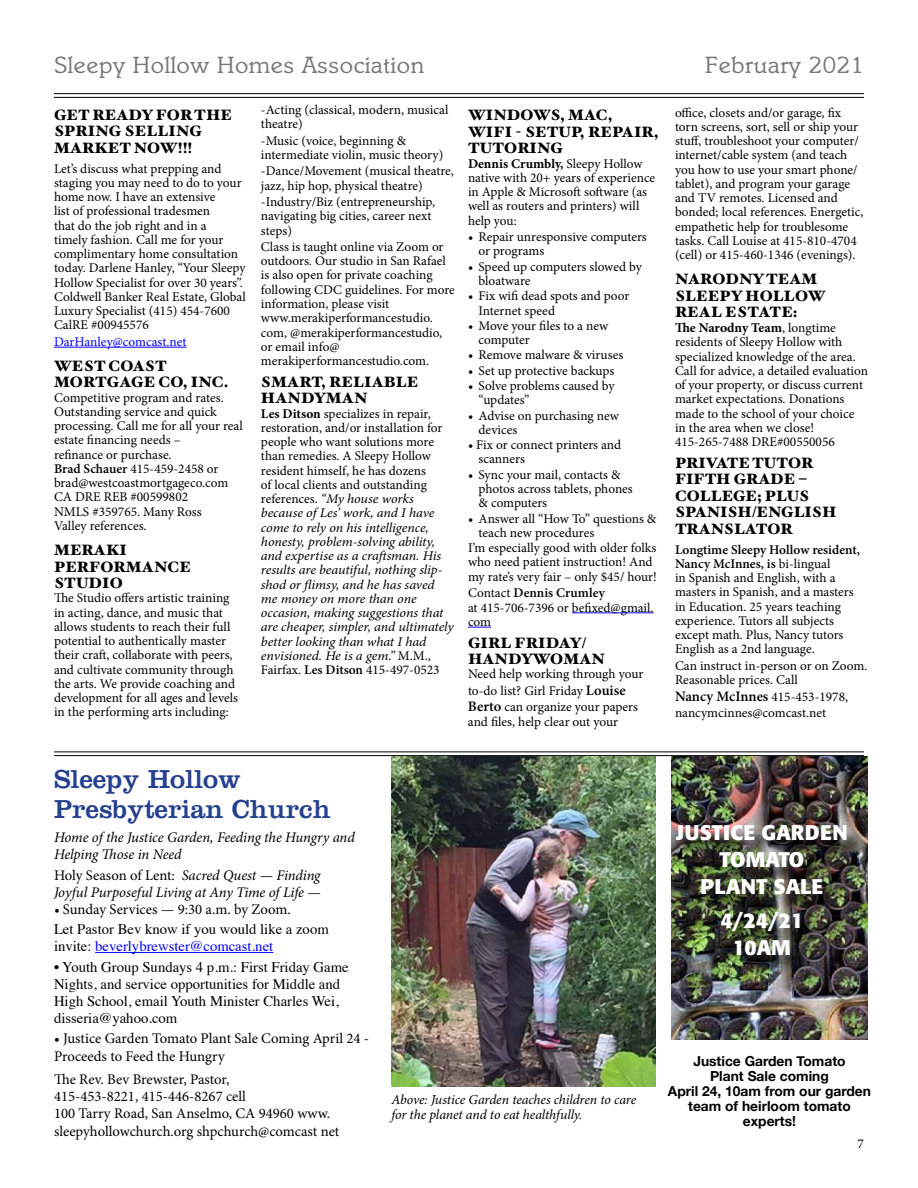
<style>
.page{position:relative;width:918px;height:1188px;background:#fff}
.page>*{position:absolute;margin:0;border:0;box-sizing:border-box;transform-origin:0 0}
.t1{font:27px/30px "Clarendon";color:#24408f}
.t2{font:24px "Italia";letter-spacing:.025em;color:#77787b}
.t3{font:700 21px/27px "Formata";color:#fff;text-align:center}
.t4{font:900 15px/16.5px "Hoefler Text";letter-spacing:.01em;color:#000}
.t5{font:14.7px/17.1px "Minion Pro";color:#000}
.t6{font:14.7px/17.1px "Times";color:#000}
.t7{font:italic 14.7px/17.1px "Minion Pro";letter-spacing:-.01em;color:#000}
.t8{font:700 13.8px/15px "Helvetica Neue";color:#000;text-align:center}
.t9{font:italic 13.8px/15px "Minion Pro";letter-spacing:-.01em;color:#000}
.t10{font:700 13.5px "Minion Pro";letter-spacing:-.005em;color:#000}
.t11{font:13.5px "Minion Pro";color:#000}
.t12{font:13.35px/14.2px "Minion Pro";color:#000}
.t13{font:italic 13.35px/14.2px "Minion Pro";letter-spacing:-.01em;color:#000}
.t14{font:13.35px "Minion Pro";color:#00f}
.s1{font-weight:600}
.s2{font-weight:700;font-style:normal}
.s3{font-style:normal}
.s4{font-weight:600;font-style:normal}
.s5{font-weight:700}
.s6{font-weight:600;font-size:14.55px}
.s7{font-weight:400;font-size:13.35px}
.s8{font-style:italic}
.s9{color:#00f}
</style>
<div class="page">
<hr style="left:54px;top:93px;width:810px;height:1px;background:#000">
<hr style="left:54px;top:97px;width:810px;height:1px;background:#000">
<hr style="left:54px;top:751px;width:810px;height:1px;background:#000">
<hr style="left:54px;top:755px;width:810px;height:1px;background:#000">
<hr style="left:54px;top:347px;width:133px;height:1px;background:#00f">
<hr style="left:572px;top:613px;width:82px;height:1px;background:#00f">
<svg style="left:468px;top:627px;width:23px;height:1px"></svg>
<img style="left:672px;top:756px;width:195px;height:284px">
<hr style="left:95px;top:952px;width:178px;height:1px;background:#00f">
<img style="left:392px;top:756px;width:263px;height:330px">
<div style="left:679px;top:827px;width:186px;height:146px;background:#000;opacity:.75"></div>
<h2 class="t2" style="left:54px;top:51px;width:372px">Sleepy Hollow Homes Association</h2>
<h2 class="t2" style="left:705px;top:51px;width:161px">February 2021</h2>
<p class="t4" style="left:54px;top:107px;width:180px">GET READY FOR THE<br>SPRING SELLING<br>MARKET NOW!!!</p>
<p class="t12" style="left:54px;top:161px;width:193px">Let’s discuss what prepping and staging you may need to do to your home now. I have an extensive<br>list of professional tradesmen<br>that do the job right and in a<br>timely fashion. Call me for your complimentary home consultation today. Darlene Hanley, “Your Sleepy<br>Hollow Specialist for over 30 years”.<br>Coldwell Banker Real Estate, Global<br>Luxury Specialist (415) 454-7600<br>CalRE #00945576</p>
<p class="t14" style="left:54px;top:333px;width:134px">DarHanley@comcast.net</p>
<p class="t4" style="left:54px;top:358px;width:176px">WEST COAST<br>MORTGAGE CO, INC.</p>
<p class="t12" style="left:54px;top:390px;width:190px">Competitive program and rates.<br>Outstanding service and quick processing. Call me for all your real estate financing needs –<br>refinance or purchase.<br><span class="s1">Brad Schauer</span> 415-459-2458 or brad@westcoastmortgageco.com<br>CA DRE REB #00599802<br>NMLS #359765. Many Ross<br>Valley references.</p>
<p class="t4" style="left:54px;top:542px;width:138px">MERAKI<br>PERFORMANCE<br>STUDIO</p>
<p class="t12" style="left:54px;top:591px;width:186px">The Studio offers artistic training in acting, dance, and music that allows students to reach their full potential to authentically master their craft, collaborate with peers, and cultivate community through the arts. We provide coaching and development for all ages and levels in the performing arts including:</p>
<p class="t12" style="left:261px;top:103px;width:189px">-Acting (classical, modern, musical theatre)</p>
<p class="t12" style="left:261px;top:133px;width:184px">-Music (voice, beginning &amp; intermediate violin, music theory)</p>
<p class="t12" style="left:261px;top:164px;width:194px">-Dance/Movement (musical theatre, jazz, hip hop, physical theatre)</p>
<p class="t12" style="left:261px;top:195px;width:176px">-Industry/Biz (entrepreneurship, navigating big cities, career next steps)</p>
<p class="t12" style="left:261px;top:240px;width:195px">Class is taught online via Zoom or outdoors. Our studio in San Rafael is also open for private coaching following CDC guidelines. For more information, please visit www.merakiperformancestudio. com, @merakiperformancestudio, or email info@ merakiperformancestudio.com.</p>
<p class="t4" style="left:261px;top:374px;width:159px">SMART, RELIABLE<br>HANDYMAN</p>
<p class="t13" style="left:261px;top:406px;width:194px"><span class="s2">Les Ditson</span> <span class="s3">specializes in repair, restoration, and/or installation for people who want solutions more than remedies. A Sleepy Hollow resident himself, he has dozens<br>of local clients and outstanding references.</span> “My house works because of Les’ work, and I have come to rely on his intelligence, honesty, problem-solving ability, and expertise as a craftsman. His results are beautiful, nothing slip&shy;shod or flimsy, and he has saved me money on more than one occasion, making suggestions that are cheaper, simpler, and ultimately better looking than what I had envisioned. He is a gem.” <span class="s3">M.M.,<br>Fairfax.</span> <span class="s4">Les Ditson</span> <span class="s3">415-497-0523</span></p>
<p class="t4" style="left:468px;top:107px;width:192px">WINDOWS, MAC,<br>WIFI - SETUP, REPAIR,<br>TUTORING</p>
<p class="t12" style="left:468px;top:156px;width:189px"><span class="s5">Dennis Crumbly,</span> Sleepy Hollow native with 20+ years of experience in Apple &amp; Microsoft software (as well as routers and printers) will help you:</p>
<p class="t12" style="left:479px;top:230px;width:170px;text-indent:-11px">• Repair unresponsive computers or programs</p>
<p class="t12" style="left:479px;top:259px;width:165px;text-indent:-11px">• Speed up computers slowed by bloatware</p>
<p class="t12" style="left:479px;top:289px;width:152px;text-indent:-11px">• Fix wifi dead spots and poor<br>Internet speed</p>
<p class="t12" style="left:479px;top:319px;width:131px;text-indent:-11px">• Move your files to a new computer</p>
<p class="t12" style="left:468px;top:348px;width:157px">• Remove malware &amp; viruses</p>
<p class="t12" style="left:468px;top:363px;width:148px">• Set up protective backups</p>
<p class="t12" style="left:479px;top:379px;width:138px;text-indent:-11px">• Solve problems caused by “updates”</p>
<p class="t12" style="left:479px;top:408px;width:142px;text-indent:-11px">• Advise on purchasing new devices</p>
<p class="t12" style="left:479px;top:438px;width:144px;text-indent:-11px">• Fix or connect printers and scanners</p>
<p class="t12" style="left:479px;top:467px;width:156px;text-indent:-11px">• Sync your mail, contacts &amp; photos across tablets, phones &amp; computers</p>
<p class="t12" style="left:468px;top:511px;width:190px">• Answer all “How To” questions &amp;</p>
<p class="t12" style="left:479px;top:526px;width:117px">teach new procedures</p>
<p class="t12" style="left:468px;top:541px;width:190px">I’m especially good with older folks</p>
<p class="t12" style="left:468px;top:555px;width:186px">who need patient instruction! And</p>
<p class="t12" style="left:468px;top:569px;width:190px">my rate’s very fair – only $45/ hour!</p>
<p class="t12" style="left:468px;top:586px;width:187px">Contact <span class="s1">Dennis Crumley<br></span>at 415-706-7396 or befixed@gmail. com</p>
<p class="t4" style="left:468px;top:634px;width:138px">GIRL FRIDAY/<br>HANDYWOMAN</p>
<p class="t12" style="left:468px;top:666px;width:177px;line-height:16.5px">Need help working through your to-do list? Girl Friday <span class="s6">Louise<br>Berto</span> can organize your papers</p>
<p class="t12" style="left:468px;top:714px;width:152px">and files, help clear out your</p>
<p class="t12" style="left:675px;top:105px;width:190px">office, closets and/or garage, fix torn screens, sort, sell or ship your stuff, troubleshoot your computer/ internet/cable system (and teach you how to use your smart phone/ tablet), and program your garage and TV remotes. Licensed and bonded; local references. Energetic, empathetic help for troublesome tasks. Call Louise at 415-810-4704 (cell) or 415-460-1346 (evenings).</p>
<p class="t4" style="left:675px;top:271px;width:152px">NARODNY TEAM<br>SLEEPY HOLLOW<br>REAL ESTATE:</p>
<p class="t10" style="left:675px;top:318px;width:162px">The Narodny Team<span class="s7">, longtime</span></p>
<p class="t12" style="left:675px;top:335px;width:195px">residents of Sleepy Hollow with specialized knowledge of the area.<br>Call for advice, a detailed evaluation of your property, or discuss current market expectations. Donations made to the school of your choice in the area when we close!<br>415-265-7488 DRE#00550056</p>
<p class="t4" style="left:675px;top:455px;width:163px">PRIVATE TUTOR<br>FIFTH GRADE –<br>COLLEGE; PLUS<br>SPANISH/ENGLISH<br>TRANSLATOR</p>
<p class="t12" style="left:675px;top:542px;width:187px"><span class="s1">Longtime Sleepy Hollow resident,<br>Nancy McInnes, is</span> bi-lingual<br>in Spanish and English, with a masters in Spanish, and a masters in Education. 25 years teaching experience. Tutors all subjects except math. Plus, Nancy tutors<br>English as a 2nd language.</p>
<p class="t12" style="left:675px;top:658px;width:194px">Can instruct in-person or on Zoom.<br>Reasonable prices. Call</p>
<p class="t12" style="left:675px;top:688px;width:175px;line-height:16.5px"><span class="s6">Nancy McInnes</span> 415-453-1978, nancymcinnes@comcast.net</p>
<h1 class="t1" style="left:54px;top:763px;width:278px">Sleepy Hollow<br>Presbyterian Church</h1>
<p class="t7" style="left:54px;top:829px;width:302px">Home of the Justice Garden, Feeding the Hungry and<br>Helping Those in Need</p>
<p class="t7" style="left:54px;top:867px;width:268px"><span class="s3">Holy Season of Lent:</span> Sacred Quest — Finding<br>Joyful Purposeful Living at Any Time of Life —</p>
<p class="t5" style="left:54px;top:901px;width:238px"><span class="s8">•</span> Sunday Services — 9:30 a.m. by Zoom.</p>
<p class="t6" style="left:54px;top:920px;width:276px">Let Pastor Bev know if you would like a zoom invite: <span class="s9">beverlybrewster@comcast.net</span></p>
<p class="t6" style="left:54px;top:957px;width:296px">• Youth Group Sundays 4 p.m.: First Friday Game Nights, and service opportunities for Middle and High School, email Youth Minister Charles Wei, disseria@yahoo.com</p>
<p class="t5" style="left:54px;top:1030px;width:317px">• Justice Garden Tomato Plant Sale Coming April 24 -<br>Proceeds to Feed the Hungry</p>
<p class="t5" style="left:54px;top:1071px;width:287px">The Rev. Bev Brewster, Pastor,<br>415-453-8221, 415-446-8267 cell<br>100 Tarry Road, San Anselmo, CA 94960 www. sleepyhollowchurch.org shpchurch@comcast net</p>
<p class="t9" style="left:392px;top:1092px;width:246px">Above: Justice Garden teaches children to care for the planet and to eat healthfully.</p>
<h3 class="t3" style="left:676px;top:819px;width:173px">JUSTICE GARDEN<br>TOMATO<br>PLANT SALE</h3>
<h3 class="t3" style="left:720px;top:907px;width:85px">4/24/21<br>10AM</h3>
<p class="t8" style="left:668px;top:1054px;width:205px">Justice Garden Tomato<br>Plant Sale coming<br>April 24, 10am from our garden team of heirloom tomato experts!</p>
<p class="t11" style="left:858px;top:1135px;width:8px">7</p>
</div>
